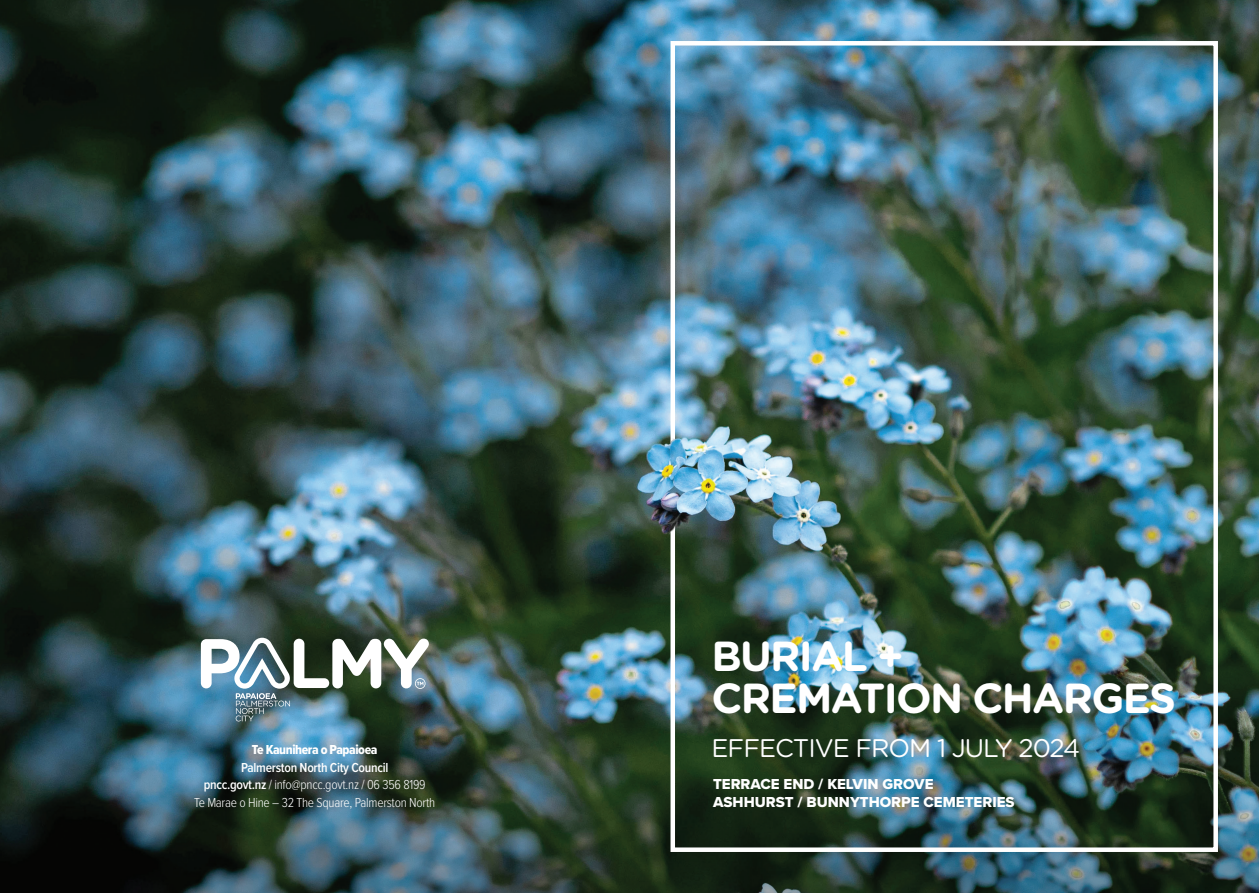
<style>
.page{position:relative;width:1259px;height:893px;background:#fff}
.page>*{position:absolute;margin:0;border:0;box-sizing:border-box;transform-origin:0 0}
.t1{font:700 42px/42px "Gotham Rounded";letter-spacing:-.04em;color:#fff}
.t2{font:25.5px "Gotham Rounded";letter-spacing:-.04em;color:#fff}
.t3{font:15px/18px "Proxima Nova Extrabld";color:#fff}
.t4{font:300 13.5px/17.5px "Proxima Nova Cond";letter-spacing:-.02em;color:#fff;text-align:center}
.t5{font:600 13.5px "Proxima Nova Cond";letter-spacing:-.02em;color:#fff}
.t6{font:13.5px "Proxima Nova Cond Extrabld";letter-spacing:-.03em;color:#fff}
.s1{font-weight:600}
</style>
<div class="page">
<img style="left:0;top:0;width:1259px;height:893px">
<img style="left:201px;top:638px;width:228px;height:83px">
<div style="left:670px;top:41px;width:548px;height:811px;border:4px solid #fff"></div>
<p class="t6" style="left:252px;top:740px;width:127px">Te Kaunihera o Papaioea</p>
<p class="t5" style="left:241px;top:757px;width:149px">Palmerston North City Council</p>
<p class="t4" style="left:194px;top:775px;width:242px"><span class="s1">pncc.govt.nz</span> / info@pncc.govt.nz / 06 356 8199<br>Te Marae o Hine – 32 The Square, Palmerston North</p>
<p class="t1" style="left:711px;top:634px;width:466px">BURIAL +<br>CREMATION CHARGES</p>
<p class="t2" style="left:711px;top:730px;width:370px">EFFECTIVE FROM 1 JULY 2024</p>
<p class="t3" style="left:713px;top:775px;width:303px">TERRACE END / KELVIN GROVE<br>ASHHURST / BUNNYTHORPE CEMETERIES</p>
</div>
